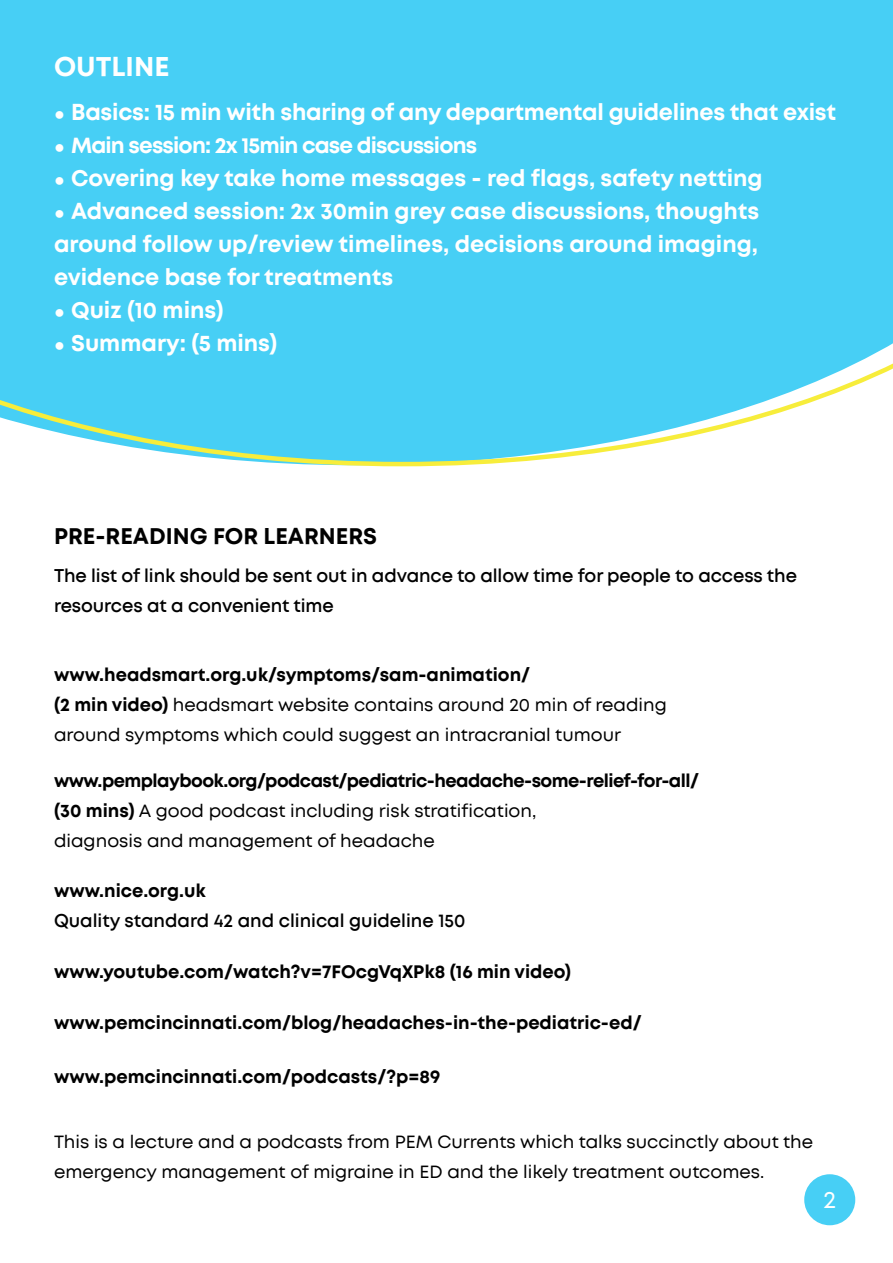
<style>
.page{position:relative;width:893px;height:1263px;background:#fff}
.page>*{position:absolute;margin:0;border:0;box-sizing:border-box;transform-origin:0 0}
.t1{font:700 27px "Mont";color:#fff}
.t2{font:24px "Mont";color:#fff}
.t3{font:700 22.5px/33px "Mont";color:#fff;text-align:justify}
.t4{font:700 22.5px "Mont";color:#000}
.t5{font:700 21.75px "Mont";letter-spacing:-.035em;color:#fff}
.t6{font:18px/30px "Mont";color:#000}
.t7{font:700 18px "Mont";color:#000}
.t8{font:700 18px/30px "Mont";letter-spacing:-.03em;color:#000}
.t9{font:600 18px/30px "Mont";letter-spacing:-.005em;color:#000}
.s1{font-family:"Arial";font-weight:400;font-size:18px}
.s2{font-weight:700}
.s3{font-weight:400}
</style>
<div class="page">
<div style="left:0;top:0;width:893px;height:466px;background:#47cff5"></div>
<div style="left:804px;top:1174px;width:51px;height:51px;background:#47cff5;border-radius:50%"></div>
<h1 class="t1" style="left:54px;top:53px;width:117px">OUTLINE</h1>
<p class="t3" style="left:54px;top:97px;width:784px"><span class="s1">●</span> Basics: 15 min with sharing of any departmental guidelines that exist</p>
<p class="t5" style="left:54px;top:135px;width:425px"><span class="s1">●</span> Main session: 2x 15min case discussions</p>
<p class="t3" style="left:54px;top:163px;width:710px"><span class="s1">●</span> Covering key take home messages - red flags, safety netting</p>
<p class="t3" style="left:54px;top:196px;width:707px"><span class="s1">●</span> Advanced session: 2x 30min grey case discussions, thoughts around follow up/review timelines, decisions around imaging, evidence base for treatments</p>
<p class="t3" style="left:54px;top:295px;width:171px"><span class="s1">●</span> Quiz (10 mins)</p>
<p class="t3" style="left:54px;top:328px;width:225px"><span class="s1">●</span> Summary: (5 mins)</p>
<p class="t4" style="left:54px;top:525px;width:325px">PRE-READING FOR LEARNERS</p>
<p class="t9" style="left:54px;top:561px;width:745px">The list of link should be sent out in advance to allow time for people to access the resources at a convenient time</p>
<p class="t6" style="left:54px;top:661px;width:614px"><span class="s2">www.headsmart.org.uk/symptoms/sam-animation/<br>(2 min video)</span> headsmart website contains around 20 min of reading around symptoms which could suggest an intracranial tumour</p>
<p class="t8" style="left:54px;top:766px;width:646px">www.pemplaybook.org/podcast/pediatric-headache-some-relief-for-all/ (30 mins) <span class="s3">A good podcast including risk stratification,<br>diagnosis and management of headache</span></p>
<p class="t7" style="left:54px;top:882px;width:153px">www.nice.org.uk</p>
<p class="t9" style="left:54px;top:906px;width:413px">Quality standard 42 and clinical guideline 150</p>
<p class="t7" style="left:54px;top:963px;width:519px">www.youtube.com/watch?v=7FOcgVqXPk8 (16 min video)</p>
<p class="t7" style="left:54px;top:1013px;width:589px">www.pemcincinnati.com/blog/headaches-in-the-pediatric-ed/</p>
<p class="t7" style="left:54px;top:1067px;width:388px">www.pemcincinnati.com/podcasts/?p=89</p>
<p class="t6" style="left:54px;top:1127px;width:761px">This is a lecture and a podcasts from PEM Currents which talks succinctly about the emergency management of migraine in ED and the likely treatment outcomes.</p>
<h2 class="t2" style="left:823px;top:1188px;width:14px">2</h2>
</div>
